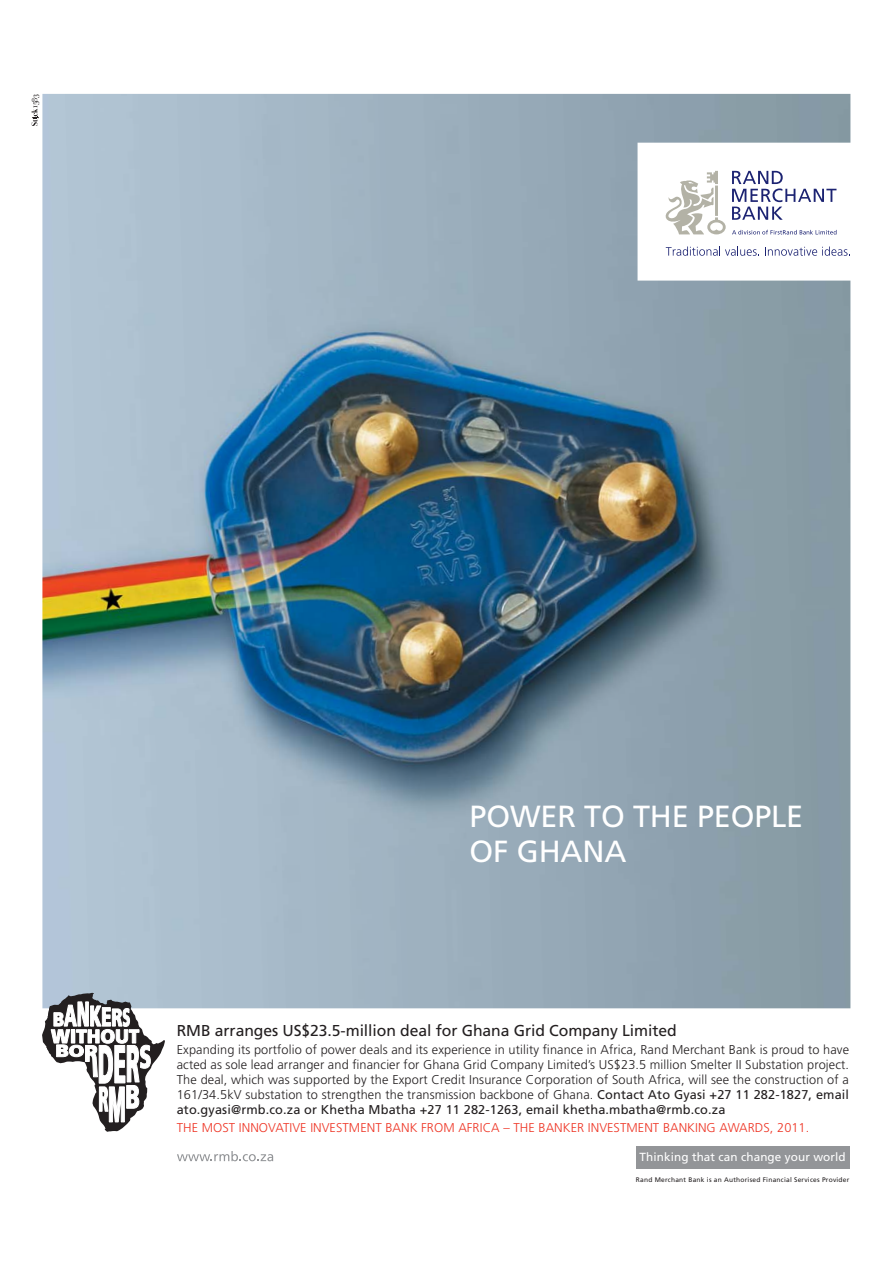
<style>
.page{position:relative;width:893px;height:1263px;background:#fff}
.page>*{position:absolute;margin:0;border:0;box-sizing:border-box;transform-origin:0 0}
.t1{font:30.6px/35.1px "Frutiger LT Std";letter-spacing:-.005em;color:#fff}
.t2{font:15.75px "Frutiger LT Std";letter-spacing:-.005em;color:#231f20}
.t3{font:300 12.75px/15px "Frutiger LT Std";letter-spacing:.01em;color:#231f20;text-align:justify}
.t4{font:300 12.75px "Frutiger LT Std";letter-spacing:.005em;color:#ee3424}
.t5{font:11.7px "Frutiger LT Std";letter-spacing:.01em;color:#fff}
.t6{font:8.55px "Bodoni Svty Two OSITCTT Book";color:#231f20}
.t7{font:6.6px "Frutiger LT Std";letter-spacing:.035em;color:#231f20}
.s1{font-weight:400}
</style>
<div class="page">
<img style="left:42px;top:94px;width:808px;height:914px">
<svg style="left:732px;top:230px;width:104px;height:5px"></svg>
<svg style="left:732px;top:171px;width:104px;height:49px"></svg>
<svg style="left:662px;top:171px;width:64px;height:63px"></svg>
<svg style="left:666px;top:247px;width:93px;height:9px"></svg>
<svg style="left:765px;top:247px;width:85px;height:9px"></svg>
<svg style="left:177px;top:1151px;width:96px;height:10px"></svg>
<svg style="left:31px;top:108px;width:8px;height:18px"></svg>
<svg style="left:42px;top:993px;width:123px;height:139px"></svg>
<div style="left:636px;top:1146px;width:214px;height:22px;background:#939598"></div>
<p class="t6" style="left:29px;top:108px;width:16px;rotate:-90deg">1583</p>
<h1 class="t1" style="left:470px;top:800px;width:335px">POWER TO THE PEOPLE<br>OF GHANA</h1>
<p class="t2" style="left:177px;top:1024px;width:502px">RMB arranges US$23.5-million deal for Ghana Grid Company Limited</p>
<p class="t3" style="left:177px;top:1043px;width:674px">Expanding its portfolio of power deals and its experience in utility finance in Africa, Rand Merchant Bank is proud to have acted as sole lead arranger and financier for Ghana Grid Company Limited’s US$23.5 million Smelter II Substation project.<br>The deal, which was supported by the Export Credit Insurance Corporation of South Africa, will see the construction of a 161/34.5kV substation to strengthen the transmission backbone of Ghana. <span class="s1">Contact Ato Gyasi +27 11 282-1827, email ato.gyasi@rmb.co.za or Khetha Mbatha +27 11 282-1263, email khetha.mbatha@rmb.co.za</span></p>
<p class="t4" style="left:177px;top:1122px;width:634px">THE MOST INNOVATIVE INVESTMENT BANK FROM AFRICA – THE BANKER INVESTMENT BANKING AWARDS, 2011.</p>
<p class="t5" style="left:639px;top:1152px;width:208px">Thinking that can change your world</p>
<p class="t7" style="left:636px;top:1177px;width:215px">Rand Merchant Bank is an Authorised Financial Services Provider</p>
</div>
